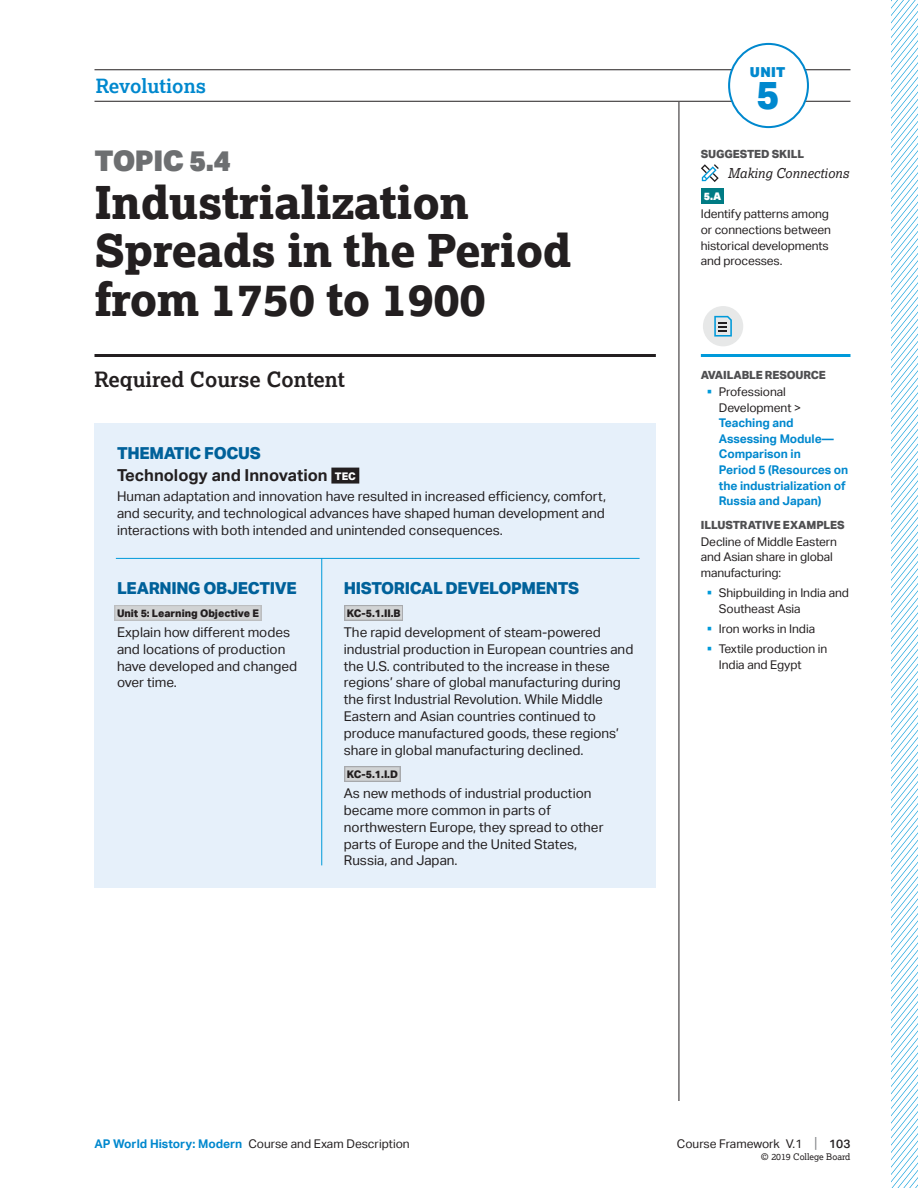
<style>
.page{position:relative;width:918px;height:1188px;background:#fff}
.page>*{position:absolute;margin:0;border:0;box-sizing:border-box;transform-origin:0 0}
.t1{font:800 45px/48px "Lexia";letter-spacing:-.01em;color:#231f20}
.t2{font:800 39.3px "Aktiv Grotesk";color:#0088ce}
.t3{font:900 28.5px "Aktiv Grotesk";letter-spacing:-.02em;color:#6d6f71}
.t4{font:700 21px "Lexia";color:#231f20}
.t5{font:700 19.5px "Lexia";color:#0088ce}
.t6{font:700 16.5px/22.5px "Aktiv Grotesk";color:#231f20}
.t7{font:800 16.5px "Aktiv Grotesk";letter-spacing:-.02em;color:#00619a}
.t8{font:900 13.8px "Aktiv Grotesk";color:#0088ce}
.t9{font:13.5px/16.8px "Aktiv Grotesk";color:#231f20}
.t10{font:italic 13.5px "Lexia";color:#231f20}
.t11{font:12px/15.6px "Aktiv Grotesk";letter-spacing:-.01em;color:#231f20}
.t12{font:700 12px/15.6px "Aktiv Grotesk";letter-spacing:-.005em;color:#0088ce}
.t13{font:800 11.25px "Aktiv Grotesk";letter-spacing:-.01em;color:#4f4f51}
.t14{font:800 10.5px "Aktiv Grotesk";color:#231f20}
.t15{font:900 10.5px "Aktiv Grotesk";color:#fff}
.t16{font:9px "Lexia";color:#231f20}
.s1{font-weight:800;color:#00619a}
.s2{font-weight:800;font-size:10.5px;color:#fff}
.s3{color:#009ada}
.s4{font-weight:700;color:#0088ce}
.s5{font-size:15px;color:#808285}
.s6{font-weight:500}
</style>
<div class="page">
<hr style="left:94px;top:69px;width:756px;height:1px;background:#231f20">
<hr style="left:94px;top:101px;width:756px;height:1px;background:#231f20">
<div style="left:729px;top:44px;width:79px;height:83px;background:#fff;border-radius:50%"></div>
<div style="left:728px;top:43px;width:81px;height:85px;border:2px solid #0088ce;border-radius:50%"></div>
<hr style="left:679px;top:102px;width:1px;height:999px;background:#231f20">
<svg style="left:891px;top:0;width:27px;height:1188px"></svg>
<div style="left:703px;top:306px;width:40px;height:40px;background:#e7e8e8;border-radius:50%"></div>
<svg style="left:714px;top:316px;width:18px;height:21px"></svg>
<hr style="left:701px;top:354px;width:149px;height:3px;background:#009ada">
<hr style="left:94px;top:354px;width:562px;height:3px;background:#231f20">
<div style="left:701px;top:188px;width:23px;height:16px;background:#007b84"></div>
<svg style="left:701px;top:164px;width:18px;height:18px"></svg>
<div style="left:94px;top:423px;width:562px;height:135px;background:#e6f0fa"></div>
<div style="left:332px;top:468px;width:27px;height:15px;background:#231f20"></div>
<div style="left:331px;top:468px;width:28px;height:16px;border:1px solid #231f20"></div>
<div style="left:94px;top:558px;width:227px;height:330px;background:#e6f0fa"></div>
<div style="left:114px;top:605px;width:148px;height:16px;background:#c4c6c8"></div>
<div style="left:116px;top:606px;width:144px;height:14px;background:#d1d3d4"></div>
<div style="left:321px;top:558px;width:335px;height:330px;background:#e6f0fa"></div>
<div style="left:344px;top:605px;width:59px;height:16px;background:#a7a9ac"></div>
<div style="left:345px;top:606px;width:57px;height:14px;background:#d1d3d4"></div>
<div style="left:344px;top:766px;width:57px;height:16px;background:#a7a9ac"></div>
<div style="left:345px;top:767px;width:55px;height:14px;background:#d1d3d4"></div>
<hr style="left:116px;top:558px;width:524px;height:1px;background:#009ada">
<hr style="left:321px;top:558px;width:1px;height:307px;background:#009ada">
<h3 class="t5" style="left:96px;top:74px;width:112px">Revolutions</h3>
<h3 class="t3" style="left:94px;top:143px;width:138px">TOPIC 5.4</h3>
<h1 class="t1" style="left:94px;top:178px;width:478px">Industrialization<br>Spreads in the Period from 1750 to 1900</h1>
<h3 class="t4" style="left:94px;top:366px;width:252px">Required Course Content</h3>
<p class="t6" style="left:117px;top:442px;width:240px"><span class="s1">THEMATIC FOCUS<br></span>Technology and Innovation <span class="s2">TEC</span></p>
<p class="t9" style="left:117px;top:488px;width:491px;text-align:justify">Human adaptation and innovation have resulted in increased efficiency, comfort, and security, and technological advances have shaped human development and interactions with both intended and unintended consequences.</p>
<p class="t7" style="left:117px;top:577px;width:181px">LEARNING OBJECTIVE</p>
<p class="t14" style="left:117px;top:606px;width:143px">Unit 5: Learning Objective E</p>
<p class="t9" style="left:117px;top:624px;width:182px">Explain how different modes and locations of production have developed and changed over time.</p>
<p class="t7" style="left:344px;top:577px;width:237px">HISTORICAL DEVELOPMENTS</p>
<p class="t14" style="left:347px;top:606px;width:55px">KC-5.1.II.B</p>
<p class="t9" style="left:344px;top:624px;width:291px">The rapid development of steam-powered industrial production in European countries and the U.S. contributed to the increase in these regions’ share of global manufacturing during the first Industrial Revolution. While Middle Eastern and Asian countries continued to produce manufactured goods, these regions’ share in global manufacturing declined.</p>
<p class="t14" style="left:347px;top:768px;width:53px">KC-5.1.I.D</p>
<p class="t9" style="left:344px;top:785px;width:261px">As new methods of industrial production became more common in parts of northwestern Europe, they spread to other parts of Europe and the United States, Russia, and Japan.</p>
<p class="t8" style="left:750px;top:63px;width:37px">UNIT</p>
<h2 class="t2" style="left:756px;top:70px;width:25px">5</h2>
<p class="t13" style="left:701px;top:146px;width:105px">SUGGESTED SKILL</p>
<p class="t10" style="left:728px;top:165px;width:122px">Making Connections</p>
<p class="t15" style="left:704px;top:189px;width:19px">5.A</p>
<p class="t11" style="left:701px;top:207px;width:132px">Identify patterns among or connections between historical developments and processes.</p>
<p class="t13" style="left:701px;top:368px;width:127px">AVAILABLE RESOURCE</p>
<p class="t11" style="left:719px;top:384px;width:84px;text-indent:-12px"><span class="s3">▪</span> Professional<br>Development &gt;</p>
<p class="t12" style="left:719px;top:415px;width:131px">Teaching and<br>Assessing Module—<br>Comparison in<br>Period 5 (Resources on the industrialization of<br>Russia and Japan)</p>
<p class="t13" style="left:701px;top:518px;width:145px">ILLUSTRATIVE EXAMPLES</p>
<p class="t11" style="left:701px;top:534px;width:138px">Decline of Middle Eastern and Asian share in global manufacturing:</p>
<p class="t11" style="left:719px;top:585px;width:132px;text-indent:-12px"><span class="s3">▪</span> Shipbuilding in India and<br>Southeast Asia</p>
<p class="t11" style="left:707px;top:621px;width:110px"><span class="s3">▪</span> Iron works in India</p>
<p class="t11" style="left:719px;top:641px;width:110px;text-indent:-12px"><span class="s3">▪</span> Textile production in<br>India and Egypt</p>
<p class="t11" style="left:95px;top:1136px;width:317px"><span class="s4">AP World History: Modern</span> Course and Exam Description</p>
<p class="t11" style="left:677px;top:1136px;width:175px">Course Framework V.1 <span class="s5">|</span> <span class="s6">103</span></p>
<p class="t16" style="left:761px;top:1151px;width:91px">© 2019 College Board</p>
</div>
